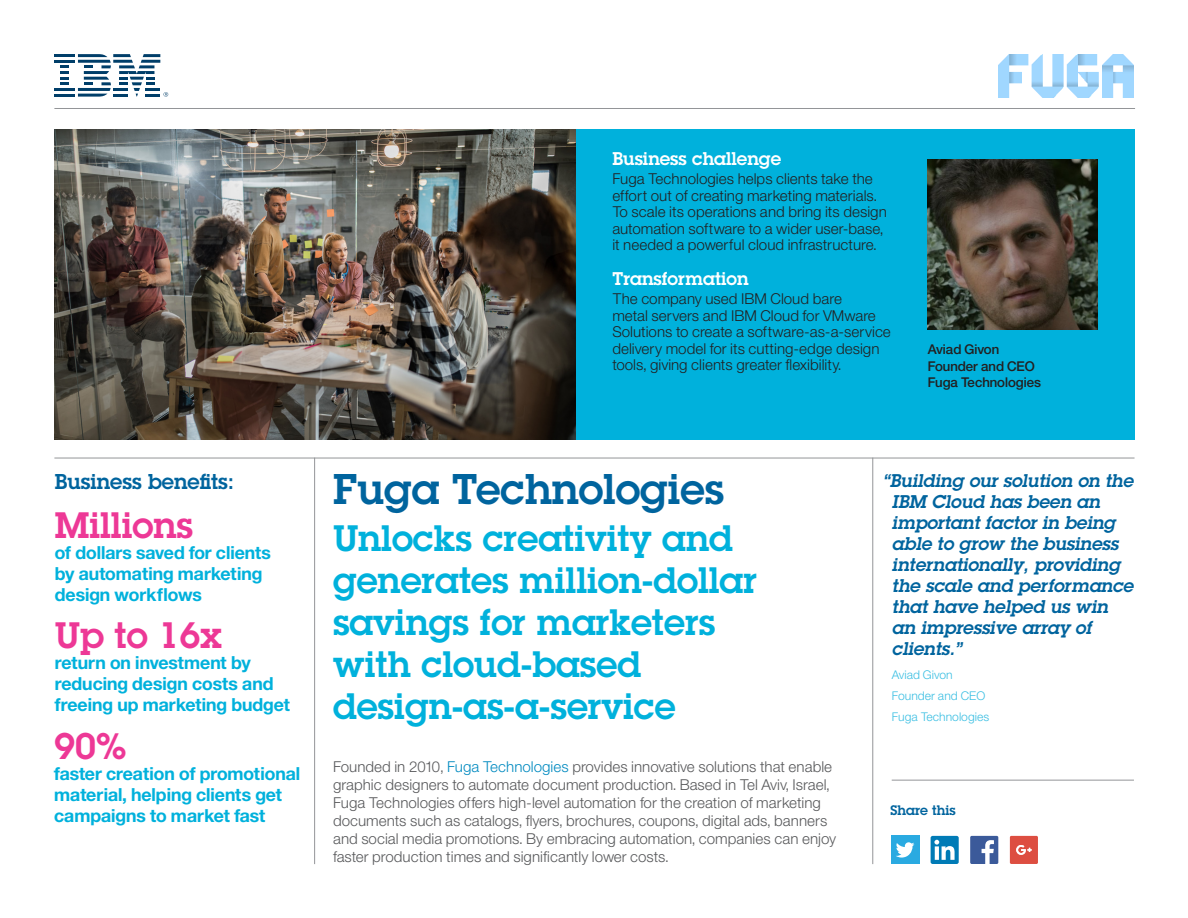
<style>
.page{position:relative;width:1188px;height:918px;background:#fff}
.page>*{position:absolute;margin:0;border:0;box-sizing:border-box;transform-origin:0 0}
.Title_-_Color_A{font:600 42px "Lubalin Graph Std";color:#00649e}
.Subtitle-Color_B{font:600 36px/42px "Lubalin Graph Std";color:#00b1dc}
.Benefits_First_Line{font:600 36px "Lubalin Graph Std";color:#ed3896}
.Sidebar_-_head_-_Col{font:600 21px "Lubalin Graph Std";color:#00649e}
.Benefits_First_Line-2{font:18px/21px "Helv Neue Boldfor IBM";color:#00b1dc}
.t1{font:italic 600 18px/21px "Lubalin Graph Std";color:#00649e}
.Sidebar_-_head_-_Col-2{font:600 18px "Lubalin Graph Std";color:#fff}
.Intro{font:15px/18px "Helv Neue Lightfor IBM";color:#57585a}
.Business_Challenge_T{font:15px/16.5px "Helv Neue Lightfor IBM";color:#231f20}
.Transformation_Text{font:15px/16.5px "Helv Neue Lightfor IBM";color:#231f20}
.Customer_Name_Under{font:13.5px/16.5px "Helv Neue Mediumfor IBM";color:#231f20}
.Sidebar_-_head_-__Fo{font:600 13.5px "Lubalin Graph Std";color:#00649e}
.Quote_-_small{font:12px/21px "Helv Neue Lightfor IBM";color:#38bee2}
.s1{color:#008ac0}
</style>
<div class="page">
<img style="left:54px;top:129px;width:522px;height:310px">
<div style="left:576px;top:129px;width:559px;height:310px;background:#00b1dc"></div>
<hr style="left:54px;top:54px;width:21px;height:3px;background:#003e69">
<hr style="left:54px;top:60px;width:21px;height:3px;background:#003e69">
<hr style="left:54px;top:88px;width:21px;height:3px;background:#003e69">
<svg style="left:60px;top:65px;width:9px;height:20px"></svg>
<hr style="left:54px;top:94px;width:21px;height:3px;background:#003e69">
<svg style="left:78px;top:54px;width:90px;height:43px"></svg>
<hr style="left:54px;top:108px;width:1081px;height:1px;background:#939598">
<hr style="left:54px;top:458px;width:1081px;height:1px;background:#939598">
<hr style="left:314px;top:458px;width:1px;height:406px;background:#939598">
<hr style="left:872px;top:458px;width:1px;height:406px;background:#939598">
<hr style="left:892px;top:780px;width:242px;height:1px;background:#939598">
<div style="left:931px;top:836px;width:28px;height:28px;background:#007bb6;border-radius:2px"></div>
<svg style="left:934px;top:840px;width:21px;height:20px"></svg>
<div style="left:891px;top:836px;width:28px;height:28px;background:#2aaae1"></div>
<svg style="left:896px;top:842px;width:18px;height:16px"></svg>
<div style="left:970px;top:836px;width:28px;height:28px;background:#3b5a9a;border-radius:2px"></div>
<svg style="left:982px;top:840px;width:12px;height:24px"></svg>
<svg style="left:1010px;top:836px;width:28px;height:28px"></svg>
<img style="left:998px;top:54px;width:135px;height:43px">
<img style="left:928px;top:160px;width:170px;height:170px">
<p class="Sidebar_-_head_-_Col" style="left:55px;top:468px;width:181px">Business benefits:</p>
<p class="Benefits_First_Line" style="left:55px;top:502px;width:140px">Millions</p>
<p class="Benefits_First_Line-2" style="left:55px;top:542px;width:218px">of dollars saved for clients by automating marketing design workflows</p>
<p class="Benefits_First_Line" style="left:55px;top:611px;width:169px">Up to 16x</p>
<p class="Benefits_First_Line-2" style="left:55px;top:651px;width:237px">return on investment by reducing design costs and freeing up marketing budget</p>
<p class="Benefits_First_Line" style="left:54px;top:722px;width:74px">90%</p>
<p class="Benefits_First_Line-2" style="left:54px;top:762px;width:248px">faster creation of promotional material, helping clients get campaigns to market fast</p>
<p class="Sidebar_-_head_-_Col-2" style="left:612px;top:146px;width:170px">Business challenge</p>
<p class="Business_Challenge_T" style="left:612px;top:170px;width:276px">Fuga Technologies helps clients take the effort out of creating marketing materials.<br>To scale its operations and bring its design automation software to a wider user-base, it needed a powerful cloud infrastructure.</p>
<p class="Sidebar_-_head_-_Col-2" style="left:612px;top:266px;width:138px">Transformation</p>
<p class="Transformation_Text" style="left:612px;top:290px;width:280px">The company used IBM Cloud bare<br>metal servers and IBM Cloud for VMware Solutions to create a software-as-a-service delivery model for its cutting-edge design tools, giving clients greater flexibility.</p>
<p class="Customer_Name_Under" style="left:928px;top:341px;width:115px">Aviad Givon<br>Founder and CEO<br>Fuga Technologies</p>
<p class="Title_-_Color_A" style="left:333px;top:461px;width:393px">Fuga Technologies</p>
<p class="Subtitle-Color_B" style="left:333px;top:516px;width:426px">Unlocks creativity and generates million-dollar savings for marketers with cloud-based design-as-a-service</p>
<p class="Intro" style="left:333px;top:757px;width:505px">Founded in 2010, <span class="s1">Fuga Technologies</span> provides innovative solutions that enable graphic designers to automate document production. Based in Tel Aviv, Israel, Fuga Technologies offers high-level automation for the creation of marketing documents such as catalogs, flyers, brochures, coupons, digital ads, banners and social media promotions. By embracing automation, companies can enjoy faster production times and significantly lower costs.</p>
<p class="t1" style="left:892px;top:470px;width:243px;text-indent:-9px">“Building our solution on the<br>IBM Cloud has been an important factor in being able to grow the business internationally, providing the scale and performance that have helped us win an impressive array of clients.”</p>
<p class="Quote_-_small" style="left:892px;top:664px;width:99px">Aviad Givon<br>Founder and CEO<br>Fuga Technologies</p>
<p class="Sidebar_-_head_-__Fo" style="left:890px;top:801px;width:67px">Share this</p>
</div>
